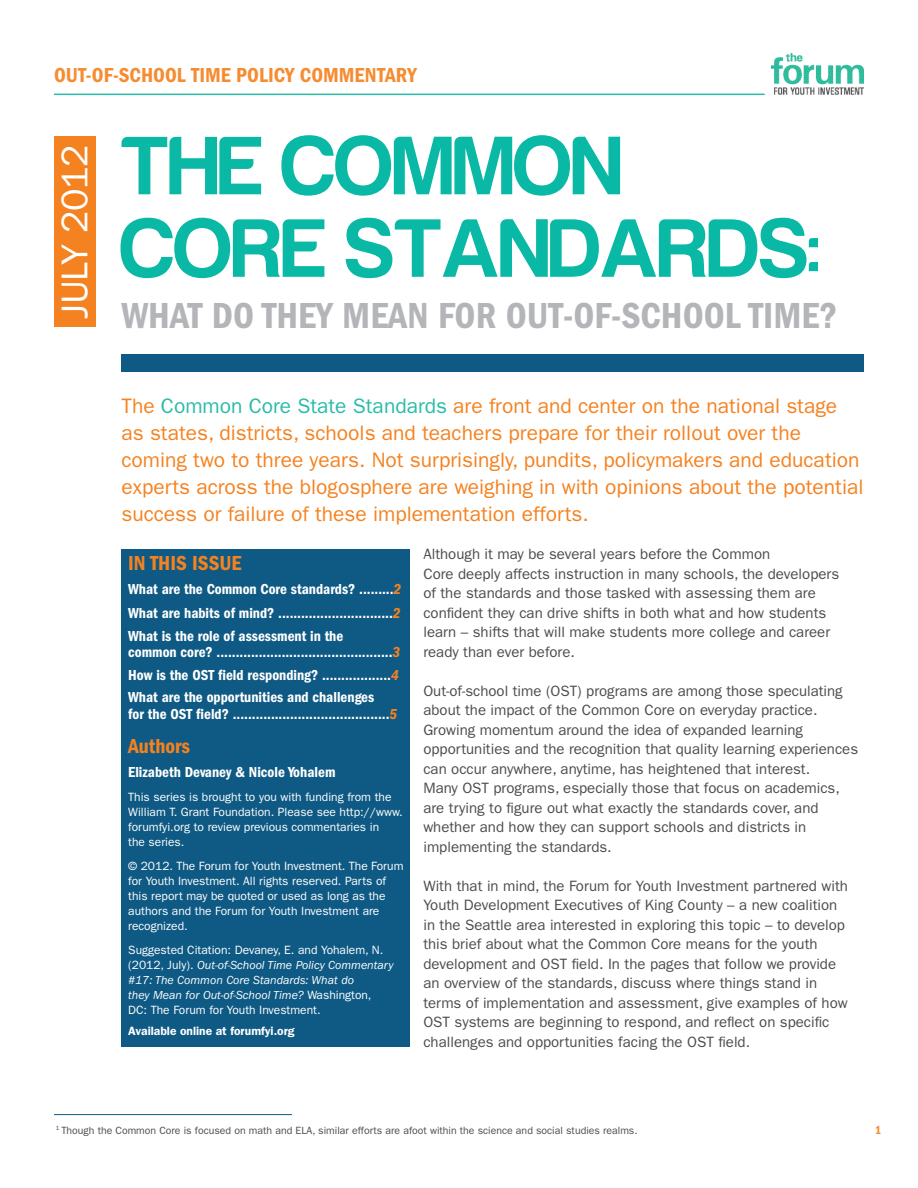
<style>
.page{position:relative;width:918px;height:1188px;background:#fff}
.page>*{position:absolute;margin:0;border:0;box-sizing:border-box;transform-origin:0 0}
.t1{font:85.5px/82.5px "Harabara";color:#09b9a6}
.t2{font:37.5px "ITC Franklin Gothic Std Dm Cd";color:#b4b5b8}
.Forum_Body_Copy{font:37.5px "ITC Franklin Gothic Std";letter-spacing:-.01em;color:#fff}
.t3{font:21px/27px "ITC Franklin Gothic Std";color:#f58220}
.Forum_Body_Copy-2{font:21px "ITC Franklin Gothic Std Dm Cd";color:#f68c32}
.t4{font:21px "ITC Franklin Gothic Std Dm Cd";color:#f58220}
.t5{font:15px/19.5px "ITC Franklin Gothic Std";color:#4b4c4d}
.t6{font:15px/16.5px "ITC Franklin Gothic Std Dm Cd";color:#fff}
.t7{font:12px "ITC Franklin Gothic Std";color:#fff}
.t8{font:italic 12px/15px "ITC Franklin Gothic Std";color:#fff}
.t9{font:600 12px "ITC Franklin Gothic Std";color:#fff}
.Forum_Body_Copy-3{font:12px "ITC Franklin Gothic Std Dm Cd";color:#f68c32}
.t10{font:10.5px "ITC Franklin Gothic Std";color:#4b4c4d}
.s1{color:#2abca8}
.s2{font-family:"ITC Franklin Gothic Std Dm Cd It";color:#f58220}
.s3{font-style:normal}
</style>
<div class="page">
<img style="left:772px;top:54px;width:91px;height:41px">
<hr style="left:54px;top:94px;width:711px;height:1px;background:#2abca8">
<div style="left:54px;top:136px;width:41px;height:191px;background:#f58220"></div>
<div style="left:122px;top:354px;width:742px;height:18px;background:#0f5a84"></div>
<hr style="left:54px;top:1114px;width:238px;height:1px;background:#0f5a84">
<div style="left:122px;top:549px;width:288px;height:498px;background:#0f5a84"></div>
<p class="Forum_Body_Copy-2" style="left:54px;top:63px;width:364px">OUT-OF-SCHOOL TIME POLICY COMMENTARY</p>
<p class="Forum_Body_Copy" style="left:53px;top:319px;width:176px;rotate:-90deg">JULY 2012</p>
<p class="t1" style="left:122px;top:126px;width:698px">THE COMMON<br>CORE STANDARDS:</p>
<p class="t2" style="left:122px;top:294px;width:717px">WHAT DO THEY MEAN FOR OUT-OF-SCHOOL TIME?</p>
<p class="t3" style="left:122px;top:393px;width:743px">The <span class="s1">Common Core State Standards</span> are front and center on the national stage as states, districts, schools and teachers prepare for their rollout over the coming two to three years. Not surprisingly, pundits, policymakers and education experts across the blogosphere are weighing in with opinions about the potential success or failure of these implementation efforts.</p>
<p class="t4" style="left:128px;top:551px;width:115px">IN THIS ISSUE</p>
<p class="t6" style="left:128px;top:581px;width:275px">What are the Common Core standards? .........<span class="s2">2</span></p>
<p class="t6" style="left:128px;top:605px;width:274px">What are habits of mind? ..............................<span class="s2">2</span></p>
<p class="t6" style="left:128px;top:628px;width:273px">What is the role of assessment in the<br>common core? ..............................................<span class="s2">3</span></p>
<p class="t6" style="left:128px;top:667px;width:272px">How is the OST field responding? ..................<span class="s2">4</span></p>
<p class="t6" style="left:128px;top:689px;width:270px">What are the opportunities and challenges<br>for the OST field? .........................................<span class="s2">5</span></p>
<p class="t4" style="left:128px;top:734px;width:63px">Authors</p>
<p class="t6" style="left:128px;top:764px;width:209px">Elizabeth Devaney &amp; Nicole Yohalem</p>
<p class="t7" style="left:128px;top:790px;width:265px">This series is brought to you with funding from the</p>
<p class="t7" style="left:128px;top:805px;width:276px">William T. Grant Foundation. Please see http://www.</p>
<p class="t7" style="left:128px;top:820px;width:252px">forumfyi.org to review previous commentaries in</p>
<p class="t7" style="left:128px;top:835px;width:58px">the series.</p>
<p class="t7" style="left:128px;top:859px;width:277px">© 2012. The Forum for Youth Investment. The Forum</p>
<p class="t7" style="left:128px;top:874px;width:259px">for Youth Investment. All rights reserved. Parts of</p>
<p class="t7" style="left:128px;top:889px;width:259px">this report may be quoted or used as long as the</p>
<p class="t7" style="left:128px;top:904px;width:253px">authors and the Forum for Youth Investment are</p>
<p class="t7" style="left:128px;top:919px;width:61px">recognized.</p>
<p class="t8" style="left:128px;top:943px;width:267px"><span class="s3">Suggested Citation: Devaney, E. and Yohalem, N. (2012, July).</span> Out-of-School Time Policy Commentary #17: The Common Core Standards: What do<br>they Mean for Out-of-School Time? <span class="s3">Washington,<br>DC: The Forum for Youth Investment.</span></p>
<p class="t9" style="left:128px;top:1024px;width:168px">Available online at forumfyi.org</p>
<p class="t5" style="left:423px;top:545px;width:348px">Although it may be several years before the Common</p>
<p class="t5" style="left:423px;top:564px;width:417px">Core deeply affects instruction in many schools, the developers</p>
<p class="t5" style="left:423px;top:584px;width:404px">of the standards and those tasked with assessing them are confident they can drive shifts in both what and how students</p>
<p class="t5" style="left:423px;top:623px;width:408px">learn – shifts that will make students more college and career ready than ever before.</p>
<p class="t5" style="left:423px;top:681px;width:436px">Out-of-school time (OST) programs are among those speculating about the impact of the Common Core on everyday practice.<br>Growing momentum around the idea of expanded learning opportunities and the recognition that quality learning experiences can occur anywhere, anytime, has heightened that interest.<br>Many OST programs, especially those that focus on academics, are trying to figure out what exactly the standards cover, and whether and how they can support schools and districts in implementing the standards.</p>
<p class="t5" style="left:423px;top:876px;width:426px">With that in mind, the Forum for Youth Investment partnered with Youth Development Executives of King County – a new coalition in the Seattle area interested in exploring this topic – to develop this brief about what the Common Core means for the youth development and OST field. In the pages that follow we provide an overview of the standards, discuss where things stand in terms of implementation and assessment, give examples of how OST systems are beginning to respond, and reflect on specific challenges and opportunities facing the OST field.</p>
<p class="t10" style="left:56px;top:1124px;width:583px"><sup>1</sup> Though the Common Core is focused on math and ELA, similar efforts are afoot within the science and social studies realms.</p>
<p class="Forum_Body_Copy-3" style="left:875px;top:1123px;width:8px">1</p>
</div>
